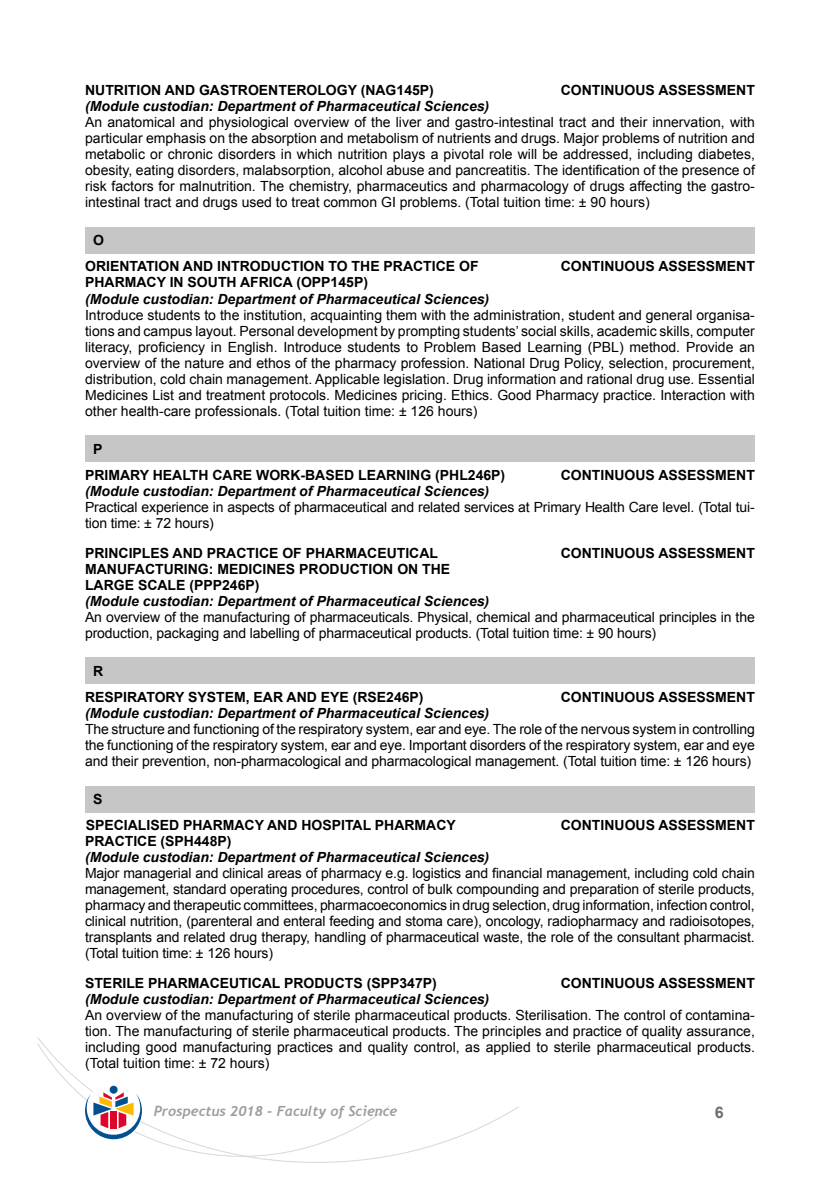
<style>
.page{position:relative;width:840px;height:1191px;background:#fff}
.page>*{position:absolute;margin:0;border:0;box-sizing:border-box;transform-origin:0 0}
.t1{font:700 16px "Arial";color:#706f6f}
.t2{font:14px/16px "Arial";letter-spacing:-.01em;color:#000;text-align:justify}
.t3{font:700 14px/26px "Arial";color:#000}
.t4{font:italic 700 14px "Arial";color:#000}
.t5{font:italic 700 14px "Trebuchet";color:#9d9d9c}
</style>
<div class="page">
<svg style="left:37px;top:1037px;width:482px;height:125px"></svg>
<svg style="left:37px;top:1043px;width:353px;height:113px"></svg>
<div style="left:85px;top:227px;width:669px;height:26px;background:#c6c6c6"></div>
<div style="left:85px;top:435px;width:669px;height:27px;background:#c6c6c6"></div>
<div style="left:85px;top:658px;width:669px;height:26px;background:#c6c6c6"></div>
<div style="left:85px;top:786px;width:669px;height:26px;background:#c6c6c6"></div>
<p class="t3" style="left:85px;top:77px;width:350px">NUTRITION AND GASTROENTEROLOGY (NAG145P)</p>
<p class="t3" style="left:560px;top:77px;width:195px">CONTINUOUS ASSESSMENT</p>
<p class="t4" style="left:85px;top:97px;width:405px">(Module custodian: Department of Pharmaceutical Sciences)</p>
<p class="t2" style="left:85px;top:114px;width:671px">An anatomical and physiological overview of the liver and gastro-intestinal tract and their innervation, with particular emphasis on the absorption and metabolism of nutrients and drugs. Major problems of nutrition and metabolic or chronic disorders in which nutrition plays a pivotal role will be addressed, including diabetes, obesity, eating disorders, malabsorption, alcohol abuse and pancreatitis. The identification of the presence of risk factors for malnutrition. The chemistry, pharmaceutics and pharmacology of drugs affecting the gastro&shy;intestinal tract and drugs used to treat common GI problems. (Total tuition time: ± 90 hours)</p>
<p class="t3" style="left:85px;top:228px;width:395px;text-indent:8px">O<br>ORIENTATION AND INTRODUCTION TO THE PRACTICE OF</p>
<p class="t3" style="left:560px;top:254px;width:195px">CONTINUOUS ASSESSMENT</p>
<p class="t3" style="left:85px;top:270px;width:284px">PHARMACY IN SOUTH AFRICA (OPP145P)</p>
<p class="t4" style="left:85px;top:289px;width:405px">(Module custodian: Department of Pharmaceutical Sciences)</p>
<p class="t2" style="left:85px;top:306px;width:671px">Introduce students to the institution, acquainting them with the administration, student and general organisa&shy;tions and campus layout. Personal development by prompting students’ social skills, academic skills, computer literacy, proficiency in English. Introduce students to Problem Based Learning (PBL) method. Provide an overview of the nature and ethos of the pharmacy profession. National Drug Policy, selection, procurement, distribution, cold chain management. Applicable legislation. Drug information and rational drug use. Essential Medicines List and treatment protocols. Medicines pricing. Ethics. Good Pharmacy practice. Interaction with other health-care professionals. (Total tuition time: ± 126 hours)</p>
<p class="t3" style="left:85px;top:436px;width:421px;text-indent:8px">P<br>PRIMARY HEALTH CARE WORK-BASED LEARNING (PHL246P)</p>
<p class="t3" style="left:560px;top:462px;width:195px">CONTINUOUS ASSESSMENT</p>
<p class="t4" style="left:85px;top:481px;width:405px">(Module custodian: Department of Pharmaceutical Sciences)</p>
<p class="t2" style="left:85px;top:499px;width:670px">Practical experience in aspects of pharmaceutical and related services at Primary Health Care level. (Total tui&shy;tion time: ± 72 hours)</p>
<p class="t3" style="left:85px;top:540px;width:354px">PRINCIPLES AND PRACTICE OF PHARMACEUTICAL</p>
<p class="t3" style="left:560px;top:540px;width:195px">CONTINUOUS ASSESSMENT</p>
<p class="t3" style="left:85px;top:561px;width:366px;line-height:16px">MANUFACTURING: MEDICINES PRODUCTION ON THE<br>LARGE SCALE (PPP246P)</p>
<p class="t4" style="left:85px;top:591px;width:405px">(Module custodian: Department of Pharmaceutical Sciences)</p>
<p class="t2" style="left:85px;top:609px;width:670px">An overview of the manufacturing of pharmaceuticals. Physical, chemical and pharmaceutical principles in the production, packaging and labelling of pharmaceutical products. (Total tuition time: ± 90 hours)</p>
<p class="t3" style="left:85px;top:658px;width:340px;text-indent:8px">R<br>RESPIRATORY SYSTEM, EAR AND EYE (RSE246P)</p>
<p class="t3" style="left:560px;top:684px;width:195px">CONTINUOUS ASSESSMENT</p>
<p class="t4" style="left:85px;top:704px;width:405px">(Module custodian: Department of Pharmaceutical Sciences)</p>
<p class="t2" style="left:85px;top:721px;width:671px">The structure and functioning of the respiratory system, ear and eye. The role of the nervous system in controlling the functioning of the respiratory system, ear and eye. Important disorders of the respiratory system, ear and eye and their prevention, non-pharmacological and pharmacological management. (Total tuition time: ± 126 hours)</p>
<p class="t3" style="left:86px;top:786px;width:371px;text-indent:7px">S<br>SPECIALISED PHARMACY AND HOSPITAL PHARMACY</p>
<p class="t3" style="left:560px;top:812px;width:195px">CONTINUOUS ASSESSMENT</p>
<p class="t3" style="left:85px;top:828px;width:148px">PRACTICE (SPH448P)</p>
<p class="t4" style="left:85px;top:848px;width:405px">(Module custodian: Department of Pharmaceutical Sciences)</p>
<p class="t2" style="left:85px;top:865px;width:671px">Major managerial and clinical areas of pharmacy e.g. logistics and financial management, including cold chain management, standard operating procedures, control of bulk compounding and preparation of sterile products, pharmacy and therapeutic committees, pharmacoeconomics in drug selection, drug information, infection control, clinical nutrition, (parenteral and enteral feeding and stoma care), oncology, radiopharmacy and radioisotopes, transplants and related drug therapy, handling of pharmaceutical waste, the role of the consultant pharmacist. (Total tuition time: ± 126 hours)</p>
<p class="t3" style="left:85px;top:970px;width:353px">STERILE PHARMACEUTICAL PRODUCTS (SPP347P)</p>
<p class="t3" style="left:560px;top:970px;width:195px">CONTINUOUS ASSESSMENT</p>
<p class="t4" style="left:85px;top:990px;width:405px">(Module custodian: Department of Pharmaceutical Sciences)</p>
<p class="t2" style="left:85px;top:1007px;width:671px">An overview of the manufacturing of sterile pharmaceutical products. Sterilisation. The control of contamina&shy;tion. The manufacturing of sterile pharmaceutical products. The principles and practice of quality assurance, including good manufacturing practices and quality control, as applied to sterile pharmaceutical products. (Total tuition time: ± 72 hours)</p>
<p class="t5" style="left:154px;top:1102px;width:245px">Prospectus 2018 - Faculty of Science</p>
<p class="t1" style="left:714px;top:1100px;width:10px">6</p>
</div>
